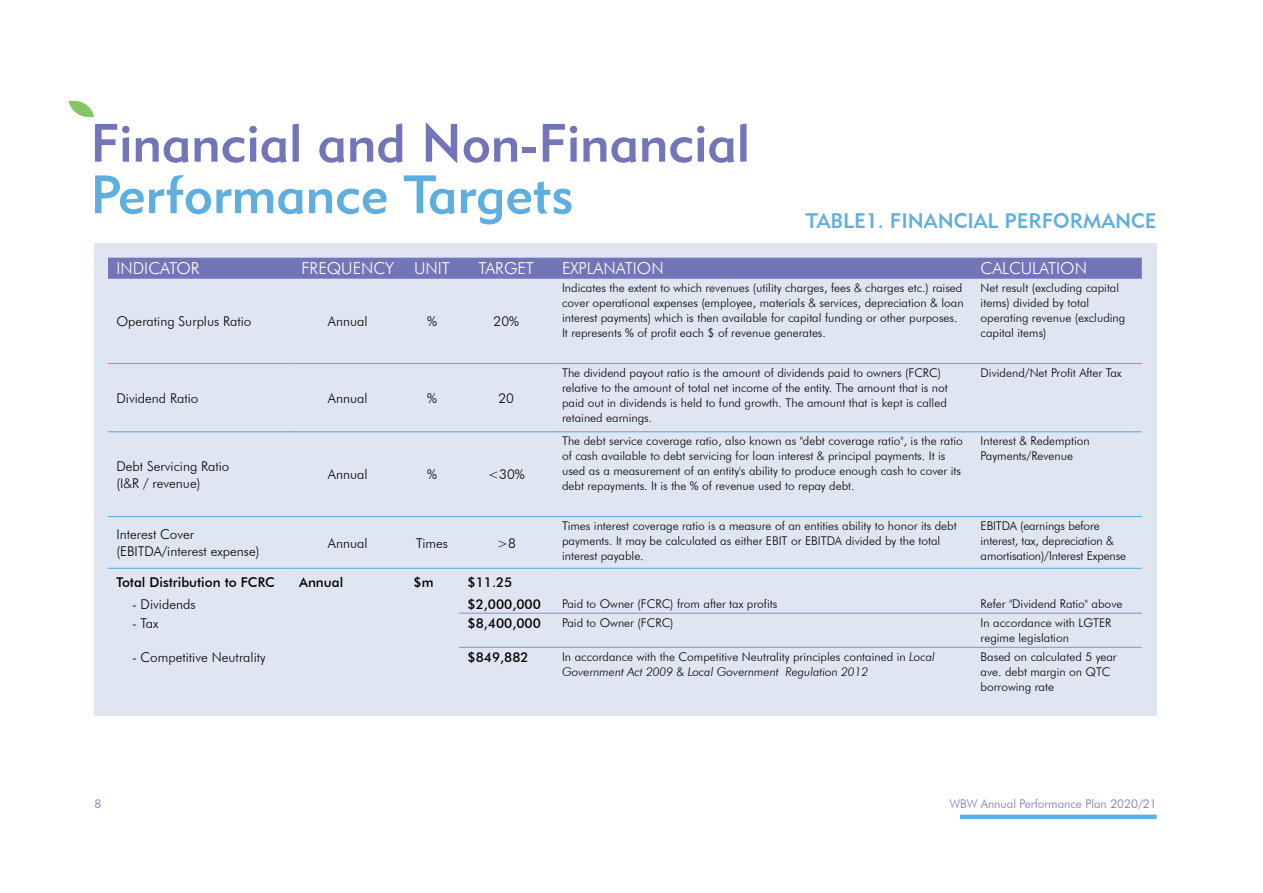
<style>
.page{position:relative;width:1263px;height:893px;background:#fff}
.page>*{position:absolute;margin:0;border:0;box-sizing:border-box;transform-origin:0 0}
.t1{font:53.25px "Geometric 415 BT Medium A";color:#7275b7}
.t2{font:53.25px "Geometric 415 BT Medium A";color:#5eaee0}
.t3{font:21px "Geometric 415 BT Medium A";color:#5eaee0}
.t4{font:300 16.5px "Futura BT";color:#fff}
.t5{font:300 13.5px/16.5px "Futura BT";color:#000}
.t6{font:500 13.5px "Futura BT";color:#000}
.t7{font:300 12px/15px "Futura BT";color:#000}
.t8{font:300 12px "Futura BT";color:#7275b7}
.s1{font-style:italic}
</style>
<div class="page">
<div style="left:94px;top:243px;width:1063px;height:473px;background:#e0e6f1"></div>
<div style="left:108px;top:258px;width:1034px;height:21px;background:#7275b7"></div>
<hr style="left:108px;top:363px;width:183px;height:1px;background:#5eaee0">
<hr style="left:291px;top:363px;width:114px;height:1px;background:#5eaee0">
<hr style="left:405px;top:363px;width:54px;height:1px;background:#5eaee0">
<hr style="left:459px;top:363px;width:95px;height:1px;background:#5eaee0">
<hr style="left:554px;top:363px;width:418px;height:1px;background:#5eaee0">
<hr style="left:972px;top:363px;width:170px;height:1px;background:#5eaee0">
<hr style="left:108px;top:431px;width:183px;height:1px;background:#5eaee0">
<hr style="left:291px;top:431px;width:114px;height:1px;background:#5eaee0">
<hr style="left:405px;top:431px;width:54px;height:1px;background:#5eaee0">
<hr style="left:459px;top:431px;width:95px;height:1px;background:#5eaee0">
<hr style="left:554px;top:431px;width:418px;height:1px;background:#5eaee0">
<hr style="left:972px;top:431px;width:170px;height:1px;background:#5eaee0">
<hr style="left:108px;top:516px;width:183px;height:1px;background:#5eaee0">
<hr style="left:291px;top:516px;width:114px;height:1px;background:#5eaee0">
<hr style="left:405px;top:516px;width:54px;height:1px;background:#5eaee0">
<hr style="left:459px;top:516px;width:95px;height:1px;background:#5eaee0">
<hr style="left:554px;top:516px;width:418px;height:1px;background:#5eaee0">
<hr style="left:972px;top:516px;width:170px;height:1px;background:#5eaee0">
<hr style="left:108px;top:568px;width:183px;height:1px;background:#5eaee0">
<hr style="left:291px;top:568px;width:114px;height:1px;background:#5eaee0">
<hr style="left:405px;top:568px;width:54px;height:1px;background:#5eaee0">
<hr style="left:459px;top:568px;width:95px;height:1px;background:#5eaee0">
<hr style="left:554px;top:568px;width:418px;height:1px;background:#5eaee0">
<hr style="left:972px;top:568px;width:170px;height:1px;background:#5eaee0">
<hr style="left:554px;top:613px;width:418px;height:1px;background:#5eaee0">
<hr style="left:972px;top:613px;width:170px;height:1px;background:#5eaee0">
<hr style="left:554px;top:647px;width:418px;height:1px;background:#5eaee0">
<hr style="left:972px;top:647px;width:170px;height:1px;background:#5eaee0">
<hr style="left:459px;top:613px;width:95px;height:1px;background:#5eaee0">
<hr style="left:459px;top:647px;width:95px;height:1px;background:#5eaee0">
<hr style="left:960px;top:815px;width:197px;height:4px;background:#5eaee0">
<svg style="left:69px;top:101px;width:25px;height:16px"></svg>
<h1 class="t1" style="left:90px;top:110px;width:661px">Financial and Non-Financial</h1>
<h1 class="t2" style="left:90px;top:162px;width:485px">Performance Targets</h1>
<h2 class="t3" style="left:805px;top:208px;width:353px">TABLE1. FINANCIAL PERFORMANCE</h2>
<h3 class="t4" style="left:117px;top:259px;width:85px">INDICATOR</h3>
<h3 class="t4" style="left:301px;top:259px;width:150px">FREQUENCY UNIT</h3>
<h3 class="t4" style="left:478px;top:259px;width:57px">TARGET</h3>
<h3 class="t4" style="left:562px;top:259px;width:103px">EXPLANATION</h3>
<h3 class="t4" style="left:981px;top:259px;width:108px">CALCULATION</h3>
<p class="t5" style="left:117px;top:313px;width:136px">Operating Surplus Ratio</p>
<p class="t5" style="left:328px;top:313px;width:41px">Annual</p>
<p class="t5" style="left:427px;top:313px;width:11px">%</p>
<p class="t5" style="left:494px;top:313px;width:27px">20%</p>
<p class="t5" style="left:117px;top:390px;width:83px">Dividend Ratio</p>
<p class="t5" style="left:328px;top:390px;width:41px">Annual</p>
<p class="t5" style="left:427px;top:390px;width:11px">%</p>
<p class="t5" style="left:498px;top:390px;width:17px">20</p>
<p class="t5" style="left:117px;top:458px;width:114px">Debt Servicing Ratio (I&amp;R / revenue)</p>
<p class="t5" style="left:328px;top:466px;width:41px">Annual</p>
<p class="t5" style="left:427px;top:466px;width:11px">%</p>
<p class="t5" style="left:488px;top:466px;width:38px">&lt;30%</p>
<p class="t5" style="left:117px;top:526px;width:144px">Interest Cover (EBITDA/interest expense)</p>
<p class="t5" style="left:328px;top:534px;width:41px">Annual</p>
<p class="t5" style="left:416px;top:534px;width:33px">Times</p>
<p class="t5" style="left:497px;top:534px;width:21px">&gt;8</p>
<p class="t7" style="left:562px;top:280px;width:403px">Indicates the extent to which revenues (utility charges, fees &amp; charges etc.) raised cover operational expenses (employee, materials &amp; services, depreciation &amp; loan interest payments) which is then available for capital funding or other purposes.<br>It represents % of profit each $ of revenue generates.</p>
<p class="t7" style="left:981px;top:280px;width:146px">Net result (excluding capital items) divided by total operating revenue (excluding capital items)</p>
<p class="t7" style="left:562px;top:365px;width:387px">The dividend payout ratio is the amount of dividends paid to owners (FCRC) relative to the amount of total net income of the entity. The amount that is not paid out in dividends is held to fund growth. The amount that is kept is called retained earnings.</p>
<p class="t7" style="left:981px;top:365px;width:142px">Dividend/Net Profit After Tax</p>
<p class="t7" style="left:562px;top:433px;width:402px">The debt service coverage ratio, also known as "debt coverage ratio", is the ratio of cash available to debt servicing for loan interest &amp; principal payments. It is used as a measurement of an entity's ability to produce enough cash to cover its debt repayments. It is the % of revenue used to repay debt.</p>
<p class="t7" style="left:981px;top:433px;width:111px">Interest &amp; Redemption<br>Payments/Revenue</p>
<p class="t7" style="left:562px;top:518px;width:396px">Times interest coverage ratio is a measure of an entities ability to honor its debt payments. It may be calculated as either EBIT or EBITDA divided by the total interest payable.</p>
<p class="t7" style="left:981px;top:518px;width:147px">EBITDA (earnings before interest, tax, depreciation &amp; amortisation)/Interest Expense</p>
<p class="t6" style="left:117px;top:573px;width:160px">Total Distribution to FCRC</p>
<p class="t6" style="left:299px;top:573px;width:46px">Annual</p>
<p class="t6" style="left:414px;top:573px;width:21px">$m</p>
<p class="t6" style="left:468px;top:573px;width:46px">$11.25</p>
<p class="t5" style="left:132px;top:596px;width:65px">- Dividends</p>
<p class="t6" style="left:468px;top:596px;width:75px">$2,000,000</p>
<p class="t7" style="left:562px;top:596px;width:217px">Paid to Owner (FCRC) from after tax profits</p>
<p class="t7" style="left:981px;top:596px;width:143px">Refer "Dividend Ratio" above</p>
<p class="t5" style="left:132px;top:614px;width:28px">- Tax</p>
<p class="t6" style="left:468px;top:615px;width:75px">$8,400,000</p>
<p class="t7" style="left:562px;top:615px;width:113px">Paid to Owner (FCRC)</p>
<p class="t7" style="left:981px;top:615px;width:132px">In accordance with LGTER regime legislation</p>
<p class="t5" style="left:132px;top:649px;width:135px">- Competitive Neutrality</p>
<p class="t6" style="left:468px;top:649px;width:63px">$849,882</p>
<p class="t7" style="left:562px;top:649px;width:374px">In accordance with the Competitive Neutrality principles contained in <span class="s1">Local<br>Government Act 2009</span> &amp; <span class="s1">Local Government Regulation 2012</span></p>
<p class="t7" style="left:981px;top:649px;width:138px">Based on calculated 5 year ave. debt margin on QTC borrowing rate</p>
<p class="t8" style="left:94px;top:796px;width:8px">8</p>
<p class="t8" style="left:949px;top:796px;width:209px">WBW Annual Performance Plan 2020/21</p>
</div>
